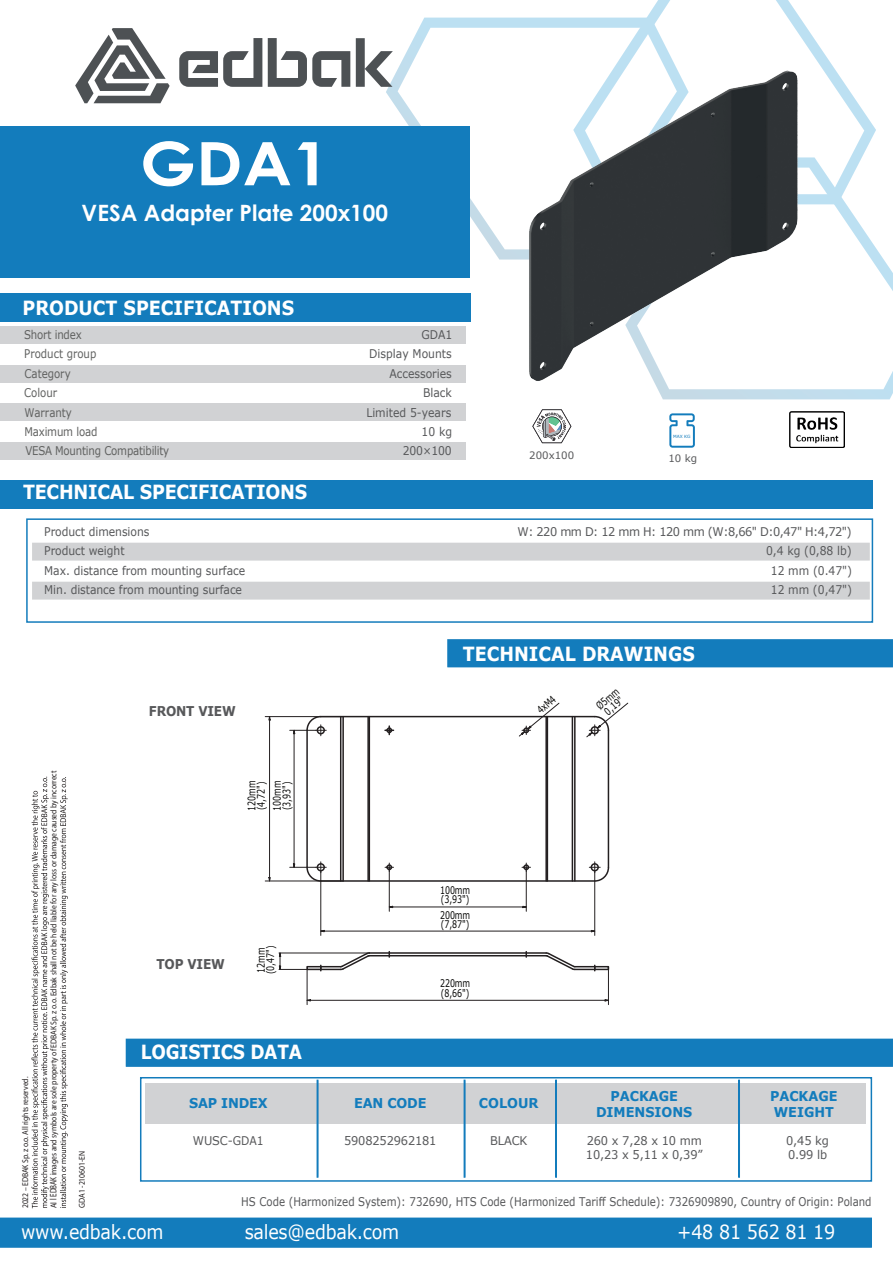
<style>
.page{position:relative;width:893px;height:1263px;background:#fff}
.page>*{position:absolute;margin:0;border:0;box-sizing:border-box;transform-origin:0 0}
.t1{font:700 60px "Century Gothic";color:#fff;scale:1.11 1}
.t2{font:700 22.5px "Century Gothic";color:#fff}
.t3{font:700 19.5px "Verdana";color:#fff;scale:.9 1}
.t4{font:19.5px "Verdana";letter-spacing:-.015em;color:#fff;scale:.9 1}
.t5{font:700 19.5px "Verdana";color:#fff;scale:.88 1}
.t6{font:700 13.5px/15.5px "Verdana";color:#137cbc;text-align:center;scale:.95 1}
.t7{font:700 13.5px "Verdana";letter-spacing:-.015em;color:#57585a;scale:.9 1}
.t8{font:12px/19.5px "Verdana";letter-spacing:-.005em;color:#57585a;text-align:right;scale:.9 1}
.t9{font:12px "Verdana";letter-spacing:-.005em;color:#57585a;scale:.85 1}
.t10{font:12px/19.5px "Verdana";letter-spacing:-.015em;color:#606160;scale:.85 1}
.t11{font:12px/13.6px "Verdana";letter-spacing:-.005em;color:#57585a;scale:.95 1}
.t12{font:12px "Verdana";letter-spacing:-.045em;color:#57585a;scale:.95 1}
.t13{font:10.5px/9.4px "Verdana";letter-spacing:-.01em;color:#050504;scale:.75 1}
.t14{font:10.2px "Verdana";color:#57585a}
.t15{font:8.55px "Myriad Pro";letter-spacing:-.01em;color:#231f20;scale:.9 1}
.t16{font:4.35px "Verdana";color:#137cbc}
.s1{font-size:9.45px}
</style>
<div class="page">
<svg style="left:573px;top:0;width:303px;height:157px"></svg>
<svg style="left:386px;top:18px;width:303px;height:242px"></svg>
<svg style="left:661px;top:157px;width:232px;height:242px"></svg>
<svg style="left:75px;top:28px;width:95px;height:75px"></svg>
<svg style="left:268px;top:38px;width:82px;height:49px"></svg>
<svg style="left:179px;top:38px;width:83px;height:49px"></svg>
<svg style="left:356px;top:38px;width:37px;height:49px"></svg>
<div style="left:0;top:293px;width:470px;height:29px;background:#137cbc"></div>
<div style="left:0;top:403px;width:466px;height:18px;background:#d1d2d4"></div>
<div style="left:0;top:442px;width:466px;height:18px;background:#d1d2d4"></div>
<div style="left:0;top:365px;width:466px;height:18px;background:#d1d2d4"></div>
<div style="left:0;top:326px;width:466px;height:18px;background:#d1d2d4"></div>
<div style="left:0;top:126px;width:469px;height:152px;background:#137cbc"></div>
<svg style="left:669px;top:413px;width:26px;height:35px"></svg>
<img style="left:790px;top:412px;width:54px;height:36px">
<div style="left:0;top:1218px;width:872px;height:29px;background:#137cbc"></div>
<svg style="left:32px;top:777px;width:17px;height:431px"></svg>
<svg style="left:60px;top:777px;width:8px;height:431px"></svg>
<div style="left:146px;top:1083px;width:720px;height:41px;background:#d1d2d4"></div>
<div style="left:140px;top:1077px;width:732px;height:105px;border:2px solid #137cbc"></div>
<div style="left:555px;top:1079px;width:2px;height:99px;border:2px solid #137cbc"></div>
<div style="left:464px;top:1079px;width:1px;height:99px;border:2px solid #137cbc"></div>
<div style="left:317px;top:1079px;width:1px;height:99px;border:2px solid #137cbc"></div>
<div style="left:738px;top:1079px;width:2px;height:99px;border:2px solid #137cbc"></div>
<div style="left:126px;top:1039px;width:767px;height:28px;background:#137cbc"></div>
<div style="left:0;top:480px;width:872px;height:28px;background:#137cbc"></div>
<div style="left:32px;top:582px;width:838px;height:18px;background:#d1d2d4"></div>
<div style="left:32px;top:543px;width:838px;height:18px;background:#d1d2d4"></div>
<div style="left:26px;top:518px;width:847px;height:105px;border:2px solid #137cbc"></div>
<div style="left:447px;top:639px;width:446px;height:28px;background:#137cbc"></div>
<img style="left:509px;top:58px;width:299px;height:338px">
<hr style="left:321px;top:880px;width:274px;height:2px;background:#231f20">
<hr style="left:321px;top:716px;width:274px;height:1px;background:#231f20">
<hr style="left:608px;top:730px;width:1px;height:137px;background:#231f20">
<hr style="left:574px;top:717px;width:2px;height:164px;background:#231f20">
<hr style="left:572px;top:717px;width:1px;height:164px;background:#231f20">
<hr style="left:547px;top:717px;width:1px;height:164px;background:#231f20">
<hr style="left:545px;top:717px;width:2px;height:164px;background:#231f20">
<hr style="left:369px;top:717px;width:1px;height:164px;background:#231f20">
<hr style="left:367px;top:717px;width:2px;height:164px;background:#231f20">
<hr style="left:342px;top:717px;width:2px;height:164px;background:#231f20">
<hr style="left:340px;top:717px;width:1px;height:164px;background:#231f20">
<hr style="left:306px;top:730px;width:2px;height:137px;background:#231f20">
<div style="left:306px;top:966px;width:16px;height:4px;border:2px solid #231f20"></div>
<div style="left:594px;top:966px;width:15px;height:4px;border:2px solid #231f20"></div>
<hr style="left:369px;top:955px;width:177px;height:1px;background:#231f20">
<hr style="left:369px;top:952px;width:177px;height:2px;background:#231f20">
<svg style="left:268px;top:877px;width:3px;height:5px"></svg>
<hr style="left:269px;top:720px;width:1px;height:157px;background:#231f20">
<hr style="left:265px;top:716px;width:78px;height:1px;background:#231f20">
<hr style="left:265px;top:880px;width:78px;height:1px;background:#231f20">
<hr style="left:310px;top:1000px;width:295px;height:1px;background:#231f20">
<hr style="left:307px;top:969px;width:1px;height:36px;background:#231f20">
<hr style="left:608px;top:969px;width:1px;height:36px;background:#231f20">
<svg style="left:278px;top:952px;width:4px;height:18px"></svg>
<hr style="left:279px;top:952px;width:90px;height:1px;background:#231f20">
<hr style="left:279px;top:969px;width:42px;height:1px;background:#231f20">
<hr style="left:294px;top:734px;width:1px;height:130px;background:#231f20">
<svg style="left:590px;top:929px;width:6px;height:4px"></svg>
<hr style="left:324px;top:931px;width:267px;height:1px;background:#231f20">
<hr style="left:320px;top:871px;width:1px;height:64px;background:#231f20">
<hr style="left:594px;top:871px;width:1px;height:64px;background:#231f20">
<hr style="left:393px;top:906px;width:130px;height:1px;background:#231f20">
<hr style="left:389px;top:868px;width:1px;height:43px;background:#231f20">
<hr style="left:526px;top:868px;width:1px;height:43px;background:#231f20">
<svg style="left:290px;top:715px;width:36px;height:21px"></svg>
<svg style="left:290px;top:862px;width:36px;height:20px"></svg>
<svg style="left:385px;top:863px;width:8px;height:8px"></svg>
<svg style="left:385px;top:726px;width:8px;height:8px"></svg>
<svg style="left:518px;top:702px;width:42px;height:35px"></svg>
<svg style="left:522px;top:863px;width:8px;height:8px"></svg>
<svg style="left:589px;top:862px;width:21px;height:20px"></svg>
<svg style="left:586px;top:702px;width:43px;height:36px"></svg>
<svg style="left:320px;top:952px;width:51px;height:19px"></svg>
<svg style="left:545px;top:952px;width:50px;height:19px"></svg>
<svg style="left:532px;top:409px;width:39px;height:34px"></svg>
<h1 class="t1" style="left:140px;top:118px;width:172px">GDA1</h1>
<h2 class="t2" style="left:82px;top:196px;width:308px">VESA Adapter Plate 200x100</h2>
<h3 class="t3" style="left:23px;top:295px;width:303px">PRODUCT SPECIFICATIONS</h3>
<p class="t10" style="left:24px;top:325px;width:69px">Short index</p>
<p class="t10" style="left:24px;top:364px;width:56px">Category</p>
<p class="t10" style="left:24px;top:344px;width:86px">Product group</p>
<p class="t10" style="left:24px;top:383px;width:58px">Colour<br>Warranty</p>
<p class="t8" style="left:421px;top:324px;width:36px">GDA1</p>
<p class="t8" style="left:389px;top:364px;width:71px">Accessories</p>
<p class="t8" style="left:369px;top:344px;width:93px">Display Mounts</p>
<p class="t8" style="left:366px;top:383px;width:97px">Black<br>Limited 5-years</p>
<p class="t10" style="left:24px;top:421px;width:87px">Maximum load</p>
<p class="t8" style="left:421px;top:421px;width:36px">10 kg</p>
<p class="t10" style="left:25px;top:441px;width:171px">VESA Mounting Compatibility</p>
<p class="t8" style="left:403px;top:441px;width:56px">200×100</p>
<h3 class="t3" style="left:23px;top:478px;width:317px">TECHNICAL SPECIFICATIONS</h3>
<p class="t8" style="left:44px;top:521px;width:225px;text-align:left">Product dimensions<br>Product weight<br>Max. distance from mounting surface<br>Min. distance from mounting surface</p>
<p class="t14" style="left:529px;top:448px;width:46px">200x100</p>
<p class="t16" style="left:673px;top:433px;width:19px">MAX KG</p>
<p class="t14" style="left:668px;top:451px;width:30px">10 kg</p>
<p class="t12" style="left:518px;top:523px;width:353px">W: 220 mm D: 12 mm H: 120 mm (W:8,66" D:0,47" H:4,72")</p>
<p class="t8" style="left:766px;top:541px;width:97px">0,4 kg (0,88 lb)</p>
<p class="t8" style="left:771px;top:560px;width:92px">12 mm (0.47")</p>
<p class="t8" style="left:771px;top:580px;width:92px">12 mm (0,47")</p>
<h3 class="t3" style="left:463px;top:640px;width:259px">TECHNICAL DRAWINGS</h3>
<p class="t15" style="left:20px;top:1208px;width:148px;rotate:-90deg">2022 – EDBAK Sp. z o.o. All rights reserved.</p>
<p class="t15" style="left:48px;top:1208px;width:488px;rotate:-90deg">Al <span class="s1">l EDBAK i</span>mages and symbols are sole property of EDBAK Sp. z o.o. Edbak shall not be held liable for any loss or damage caused by incorrect</p>
<p class="t15" style="left:77px;top:1208px;width:65px;rotate:-90deg">GDA1 -210601-EN</p>
<p class="t13" style="left:535px;top:708px;width:30px;rotate:-42deg">4xM4</p>
<p class="t13" style="left:595px;top:703px;width:37px;rotate:-41deg">Ø5mm</p>
<p class="t7" style="left:149px;top:701px;width:98px">FRONT VIEW</p>
<p class="t13" style="left:603px;top:709px;width:30px;rotate:-41deg">0,19"</p>
<p class="t13" style="left:247px;top:811px;width:42px;rotate:-90deg">120mm (4,72")</p>
<p class="t13" style="left:272px;top:811px;width:42px;rotate:-90deg">100mm (3,93")</p>
<p class="t7" style="left:156px;top:955px;width:77px">TOP VIEW</p>
<p class="t13" style="left:256px;top:974px;width:40px;rotate:-90deg">12mm (0,47")</p>
<h3 class="t5" style="left:141px;top:1038px;width:185px">LOGISTICS DATA</h3>
<p class="t13" style="left:440px;top:885px;width:42px">100mm (3,93")</p>
<p class="t13" style="left:440px;top:910px;width:42px">200mm (7,87")</p>
<p class="t13" style="left:440px;top:978px;width:42px">220mm (8,66")</p>
<p class="t6" style="left:189px;top:1095px;width:84px">SAP INDEX</p>
<p class="t6" style="left:354px;top:1095px;width:78px">EAN CODE</p>
<p class="t6" style="left:479px;top:1095px;width:64px">COLOUR</p>
<p class="t6" style="left:596px;top:1088px;width:103px">PACKAGE<br>DIMENSIONS</p>
<p class="t6" style="left:770px;top:1088px;width:73px;text-align:left">PACKAGE<br>WEIGHT</p>
<p class="t11" style="left:193px;top:1134px;width:76px">WUSC-GDA1</p>
<p class="t11" style="left:344px;top:1134px;width:99px">5908252962181</p>
<p class="t11" style="left:490px;top:1134px;width:41px">BLACK</p>
<p class="t11" style="left:586px;top:1134px;width:124px">260 x 7,28 x 10 mm<br>10,23 x 5,11 x 0,39”</p>
<p class="t11" style="left:786px;top:1134px;width:47px">0,45 kg<br>0.99 lb</p>
<p class="t9" style="left:241px;top:1194px;width:743px">HS Code (Harmonized System): 732690, HTS Code (Harmonized Tariff Schedule): 7326909890, Country of Origin: Poland</p>
<h3 class="t4" style="left:21px;top:1219px;width:160px">www.edbak.com</h3>
<h3 class="t4" style="left:245px;top:1219px;width:173px">sales@edbak.com</h3>
<h3 class="t4" style="left:677px;top:1219px;width:177px">+48 81 562 81 19</h3>
</div>
